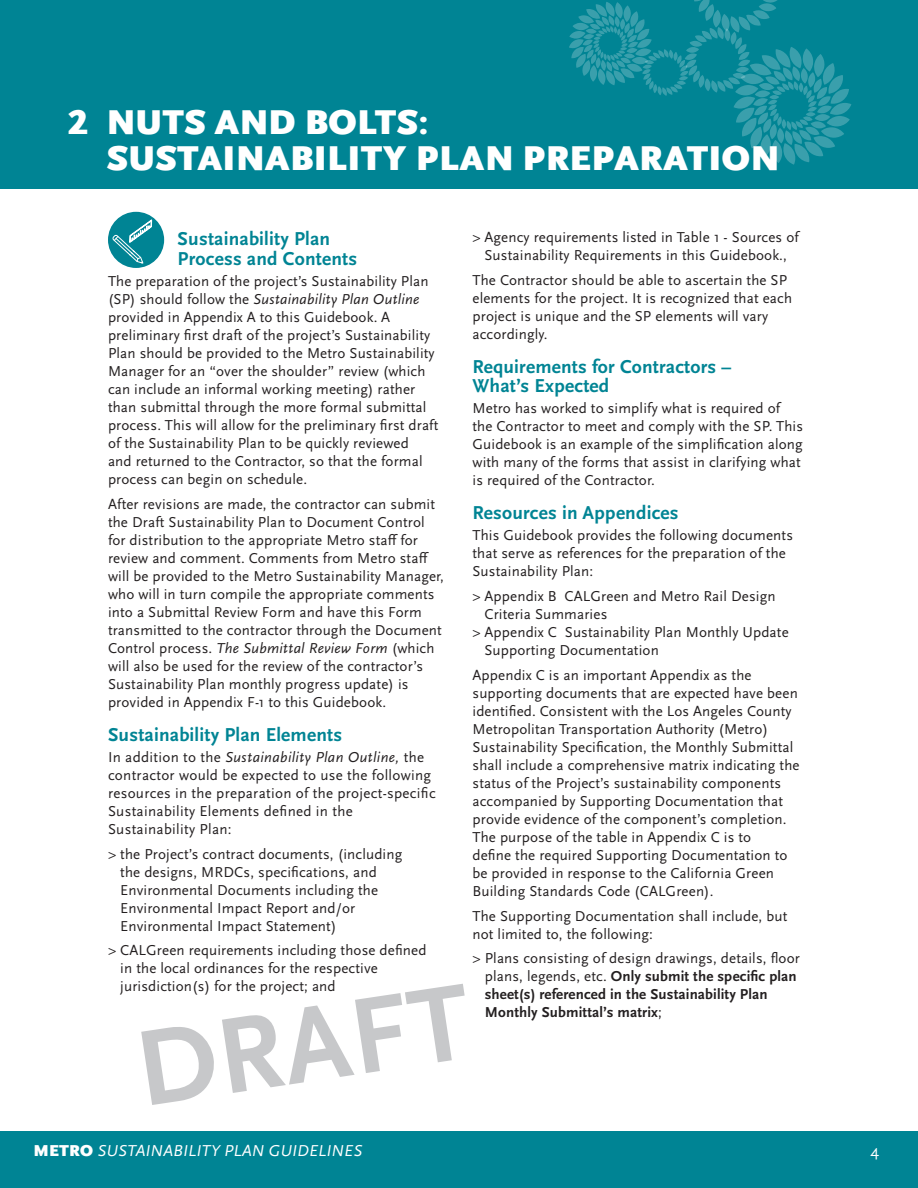
<style>
.page{position:relative;width:918px;height:1188px;background:#fff}
.page>*{position:absolute;margin:0;border:0;box-sizing:border-box;transform-origin:0 0}
.t1{font:900 36px/36px "Scala Sans Pro";letter-spacing:.01em;color:#fff}
.H3_Title_Case_Subhea{font:700 19.5px/19.5px "Scala Sans Pro";letter-spacing:.01em;color:#008494}
.Footer_Knockout{font:italic 16.5px "Scala Sans Pro";letter-spacing:.01em;color:#fff}
.t2{font:16.5px "Scala Sans Pro";color:#fff}
.Body{font:15px/18px "Scala Sans Pro";letter-spacing:.01em;color:#231f20}
.Body_NO_space_after{font:700 15px/18px "Scala Sans Pro";letter-spacing:.01em;color:#231f20}
.Body_NO_space_after-2{font:15px/18px "Scala Sans Pro";letter-spacing:.01em;color:#231f20}
.s1{font-style:italic}
.s2{font-weight:400}
.s3{font-weight:900;font-style:normal}
</style>
<div class="page">
<div style="left:0;top:0;width:918px;height:189px;background:#008494"></div>
<div style="left:0;top:1132px;width:918px;height:56px;background:#008494"></div>
<div style="left:108px;top:212px;width:56px;height:56px;background:#008494;border-radius:50%"></div>
<svg style="left:112px;top:211px;width:40px;height:55px"></svg>
<svg style="left:569px;top:0;width:282px;height:165px"></svg>
<svg style="left:141px;top:984px;width:324px;height:121px"></svg>
<h1 class="t1" style="left:107px;top:105px;width:674px;text-indent:-39px">2 NUTS AND BOLTS:<br>SUSTAINABILITY PLAN PREPARATION</h1>
<p class="H3_Title_Case_Subhea" style="left:178px;top:229px;width:181px">Sustainability Plan<br>Process and Contents</p>
<p class="Body" style="left:108px;top:272px;width:332px">The preparation of the project’s Sustainability Plan (SP) should follow the <span class="s1">Sustainability Plan Outline </span>provided in Appendix A to this Guidebook. A preliminary first draft of the project’s Sustainability Plan should be provided to the Metro Sustainability Manager for an “over the shoulder” review (which can include an informal working meeting) rather than submittal through the more formal submittal process. This will allow for the preliminary first draft of the Sustainability Plan to be quickly reviewed<br>and returned to the Contractor, so that the formal process can begin on schedule.</p>
<p class="Body" style="left:108px;top:495px;width:338px">After revisions are made, the contractor can submit the Draft Sustainability Plan to Document Control for distribution to the appropriate Metro staff for review and comment. Comments from Metro staff will be provided to the Metro Sustainability Manager, who will in turn compile the appropriate comments into a Submittal Review Form and have this Form transmitted to the contractor through the Document Control process. <span class="s1">The Submittal Review Form</span> (which will also be used for the review of the contractor’s Sustainability Plan monthly progress update) is provided in Appendix F-1 to this Guidebook.</p>
<p class="H3_Title_Case_Subhea" style="left:108px;top:725px;width:236px">Sustainability Plan Elements</p>
<p class="Body" style="left:108px;top:748px;width:329px">In addition to the <span class="s1">Sustainability Plan Outline,</span> the contractor would be expected to use the following resources in the preparation of the project-specific Sustainability Elements defined in the Sustainability Plan:</p>
<p class="Body" style="left:120px;top:845px;width:284px;text-indent:-12px">&gt; the Project’s contract documents, (including the designs, MRDCs, specifications, and Environmental Documents including the Environmental Impact Report and/or Environmental Impact Statement)</p>
<p class="Body" style="left:120px;top:942px;width:308px;text-indent:-12px">&gt; CALGreen requirements including those defined in the local ordinances for the respective jurisdiction(s) for the project; and</p>
<p class="Body" style="left:472px;top:228px;width:328px;text-align:center">&gt; Agency requirements listed in Table 1 - Sources of<br>Sustainability Requirements in this Guidebook.,</p>
<p class="Body" style="left:472px;top:271px;width:321px">The Contractor should be able to ascertain the SP elements for the project. It is recognized that each project is unique and the SP elements will vary accordingly.</p>
<p class="H3_Title_Case_Subhea" style="left:472px;top:357px;width:260px">Requirements for Contractors –<br>What’s Expected</p>
<p class="Body" style="left:472px;top:399px;width:332px">Metro has worked to simplify what is required of the Contractor to meet and comply with the SP. This Guidebook is an example of the simplification along with many of the forms that assist in clarifying what is required of the Contractor.</p>
<p class="H3_Title_Case_Subhea" style="left:472px;top:503px;width:208px">Resources in Appendices</p>
<p class="Body" style="left:472px;top:527px;width:322px">This Guidebook provides the following documents that serve as references for the preparation of the<br>Sustainability Plan:</p>
<p class="Body_NO_space_after-2" style="left:484px;top:587px;width:293px;text-indent:-12px">&gt; Appendix B CALGreen and Metro Rail Design<br>Criteria Summaries</p>
<p class="Body" style="left:484px;top:623px;width:306px;text-indent:-12px">&gt; Appendix C Sustainability Plan Monthly Update<br>Supporting Documentation</p>
<p class="Body" style="left:472px;top:666px;width:329px">Appendix C is an important Appendix as the supporting documents that are expected have been identified. Consistent with the Los Angeles County Metropolitan Transportation Authority (Metro)<br>Sustainability Specification, the Monthly Submittal shall include a comprehensive matrix indicating the status of the Project’s sustainability components accompanied by Supporting Documentation that provide evidence of the component’s completion.<br>The purpose of the table in Appendix C is to<br>define the required Supporting Documentation to be provided in response to the California Green Building Standards Code (CALGreen).</p>
<p class="Body" style="left:472px;top:907px;width:316px">The Supporting Documentation shall include, but not limited to, the following:</p>
<p class="Body_NO_space_after" style="left:485px;top:950px;width:317px;text-indent:-12px"><span class="s2">&gt; Plans consisting of design drawings, details, floor plans, legends, etc.</span> Only submit the specific plan sheet(s) referenced in the Sustainability Plan Monthly Submittal’s matrix<span class="s2">;</span></p>
<p class="Footer_Knockout" style="left:34px;top:1141px;width:330px"><span class="s3">METRO</span> SUSTAINABILITY PLAN GUIDELINES</p>
<p class="t2" style="left:870px;top:1141px;width:10px">4</p>
</div>
